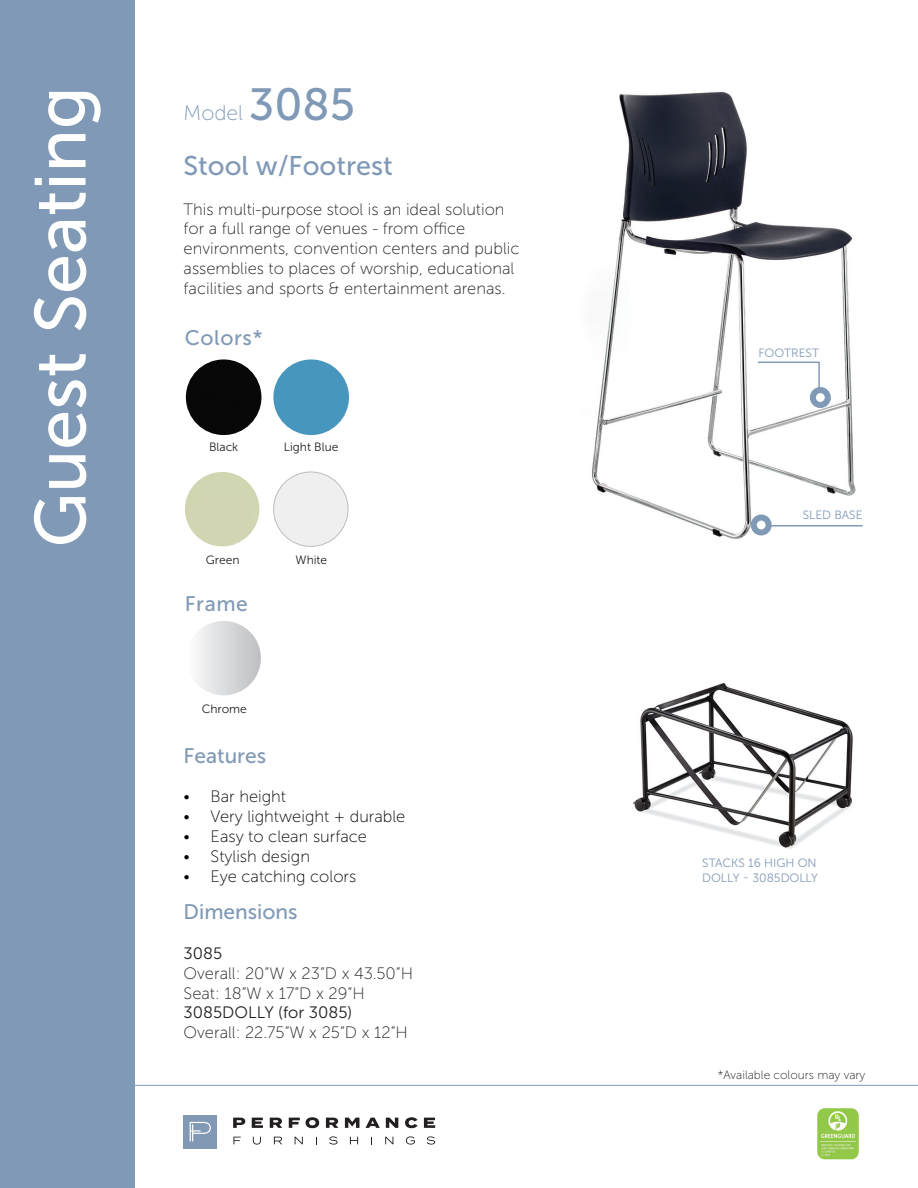
<style>
.page{position:relative;width:918px;height:1188px;background:#fff}
.page>*{position:absolute;margin:0;border:0;box-sizing:border-box;transform-origin:0 0}
.t1{font:72px "Museo Sans 500";color:#fff}
.t2{font:27px "Museo Sans 500";color:#8099b6}
.t3{font:21px "Museo Sans 500";color:#8099b6}
.t4{font:21px "Museo Sans 100";color:#8099b6}
.t5{font:16.5px/19.8px "Museo Sans 100";color:#231f20}
.t6{font:16.5px "Museo Sans 100";color:#040503}
.t7{font:16.5px "Museo Sans 300";color:#231f20}
.t8{font:12px/14.4px "Museo Sans 300";color:#8099b6}
.t9{font:12px "Museo Sans 300";color:#231f20}
.t10{font:12px "Museo Sans 100";color:#231f20}
.s1{font-family:"Museo Sans 500";font-size:45px}
</style>
<div class="page">
<div style="left:0;top:0;width:135px;height:1188px;background:#8099b6"></div>
<hr style="left:135px;top:1085px;width:783px;height:1px;background:#8099b6">
<svg style="left:233px;top:1118px;width:12px;height:10px"></svg>
<svg style="left:252px;top:1118px;width:11px;height:10px"></svg>
<svg style="left:270px;top:1118px;width:12px;height:10px"></svg>
<svg style="left:289px;top:1118px;width:11px;height:10px"></svg>
<svg style="left:306px;top:1117px;width:13px;height:11px"></svg>
<svg style="left:326px;top:1118px;width:12px;height:10px"></svg>
<svg style="left:345px;top:1118px;width:14px;height:10px"></svg>
<svg style="left:366px;top:1118px;width:14px;height:10px"></svg>
<svg style="left:386px;top:1118px;width:12px;height:10px"></svg>
<svg style="left:405px;top:1117px;width:13px;height:11px"></svg>
<svg style="left:424px;top:1118px;width:11px;height:10px"></svg>
<svg style="left:233px;top:1137px;width:8px;height:7px"></svg>
<svg style="left:253px;top:1137px;width:8px;height:8px"></svg>
<svg style="left:274px;top:1137px;width:8px;height:7px"></svg>
<svg style="left:295px;top:1137px;width:8px;height:7px"></svg>
<svg style="left:329px;top:1136px;width:9px;height:9px"></svg>
<svg style="left:350px;top:1137px;width:8px;height:7px"></svg>
<svg style="left:385px;top:1137px;width:8px;height:7px"></svg>
<svg style="left:406px;top:1136px;width:9px;height:9px"></svg>
<svg style="left:427px;top:1136px;width:8px;height:9px"></svg>
<div style="left:184px;top:1115px;width:33px;height:33px;background:#8299b6"></div>
<svg style="left:190px;top:1122px;width:21px;height:20px"></svg>
<img style="left:817px;top:1108px;width:42px;height:52px">
<div style="left:186px;top:621px;width:75px;height:74px;background:linear-gradient(to right,#fefefe,#bdbec1);border-radius:37px"></div>
<div style="left:185px;top:472px;width:74px;height:74px;background:#d2d5b2;border-radius:37px"></div>
<div style="left:274px;top:472px;width:74px;height:74px;background:#efeff0;border-radius:37px"></div>
<div style="left:273px;top:472px;width:75px;height:75px;border:1px solid #bcbdc0;border-radius:50%"></div>
<div style="left:273px;top:359px;width:76px;height:76px;background:#4796be;border-radius:38px"></div>
<div style="left:186px;top:359px;width:75px;height:76px;background:#070807;border-radius:38px"></div>
<img style="left:633px;top:683px;width:220px;height:166px">
<img style="left:592px;top:91px;width:271px;height:448px">
<div style="left:813px;top:390px;width:15px;height:15px;background:#fff;border-radius:50%"></div>
<div style="left:810px;top:387px;width:21px;height:21px;border:6px solid #8099b6;border-radius:50%"></div>
<hr style="left:758px;top:362px;width:62px;height:1px;background:#8099b6">
<hr style="left:818px;top:362px;width:2px;height:28px;background:#8099b6">
<div style="left:754px;top:518px;width:15px;height:14px;background:#fff;border-radius:50%"></div>
<div style="left:751px;top:515px;width:21px;height:20px;border:6px solid #8099b6;border-radius:50%"></div>
<hr style="left:771px;top:525px;width:92px;height:1px;background:#8099b6">
<h1 class="t1" style="left:21px;top:548px;width:463px;rotate:-90deg">Guest Seating</h1>
<p class="t4" style="left:184px;top:102px;width:173px">Model <span class="s1">3085</span></p>
<h2 class="t2" style="left:184px;top:151px;width:211px">Stool w/Footrest</h2>
<p class="t5" style="left:184px;top:199px;width:337px">This multi-purpose stool is an ideal solution for a full range of venues - from office environments, convention centers and public assemblies to places of worship, educational facilities and sports &amp; entertainment arenas.</p>
<p class="t3" style="left:185px;top:327px;width:79px">Colors*</p>
<p class="t9" style="left:209px;top:441px;width:31px">Black</p>
<p class="t9" style="left:284px;top:441px;width:56px">Light Blue</p>
<p class="t9" style="left:206px;top:553px;width:35px">Green</p>
<p class="t9" style="left:296px;top:553px;width:33px">White</p>
<p class="t3" style="left:185px;top:593px;width:65px">Frame</p>
<p class="t9" style="left:202px;top:702px;width:47px">Chrome</p>
<p class="t3" style="left:184px;top:744px;width:84px">Features</p>
<p class="t6" style="left:184px;top:788px;width:104px">• Bar height</p>
<p class="t6" style="left:184px;top:808px;width:223px">• Very lightweight + durable</p>
<p class="t6" style="left:184px;top:827px;width:185px">• Easy to clean surface</p>
<p class="t6" style="left:184px;top:847px;width:128px">• Stylish design</p>
<p class="t6" style="left:184px;top:867px;width:174px">• Eye catching colors</p>
<p class="t3" style="left:184px;top:901px;width:116px">Dimensions</p>
<p class="t7" style="left:184px;top:944px;width:40px">3085</p>
<p class="t5" style="left:184px;top:963px;width:231px">Overall: 20”W x 23”D x 43.50”H<br>Seat: 18”W x 17”D x 29”H</p>
<p class="t7" style="left:184px;top:1004px;width:170px">3085DOLLY (for 3085)</p>
<p class="t5" style="left:184px;top:1023px;width:226px">Overall: 22.75”W x 25”D x 12”H</p>
<p class="t8" style="left:758px;top:345px;width:62px">FOOTREST</p>
<p class="t8" style="left:803px;top:508px;width:61px">SLED BASE</p>
<p class="t8" style="left:702px;top:856px;width:117px">STACKS 16 HIGH ON<br>DOLLY - 3085DOLLY</p>
<p class="t10" style="left:718px;top:1068px;width:149px">*Available colours may vary</p>
</div>
